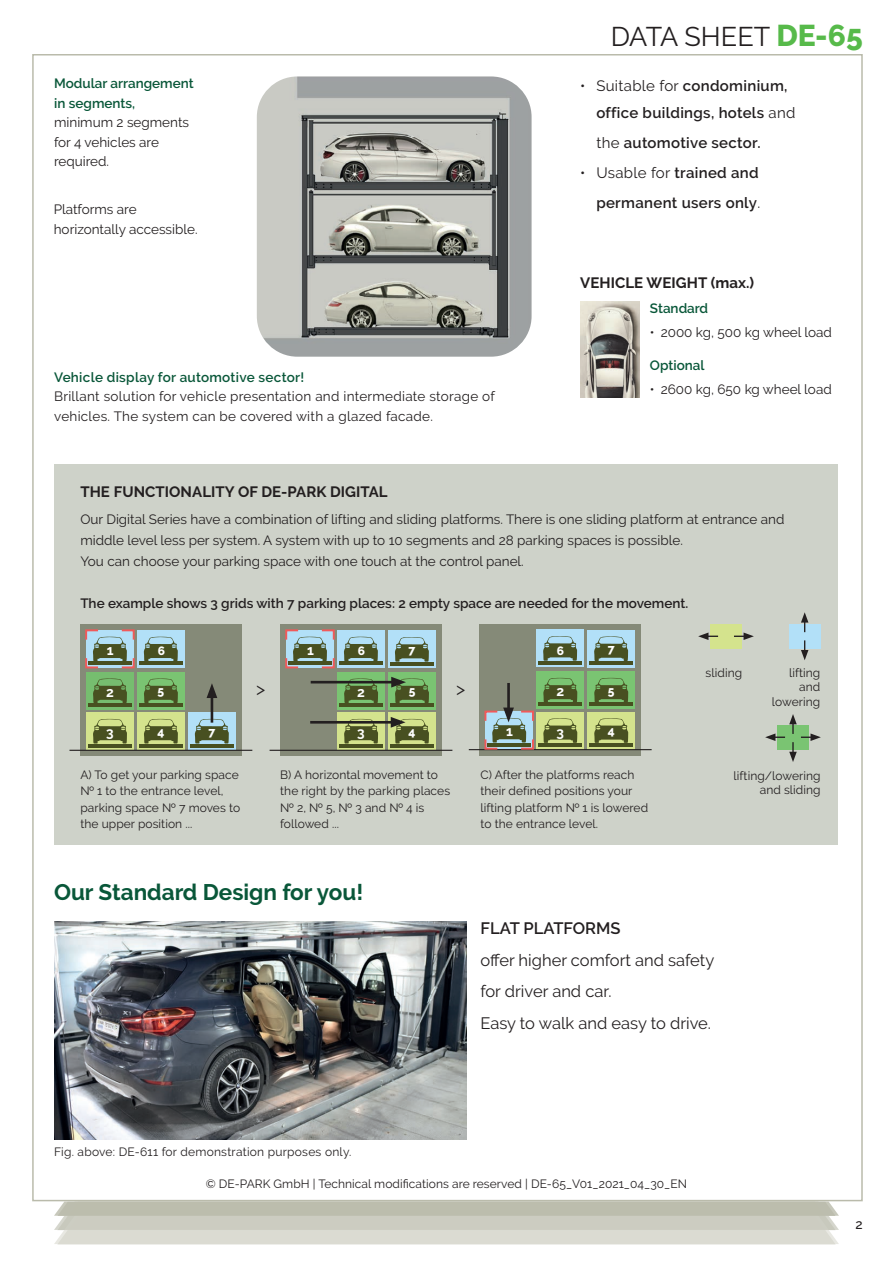
<style>
.page{position:relative;width:893px;height:1263px;background:#fff}
.page>*{position:absolute;margin:0;border:0;box-sizing:border-box;transform-origin:0 0}
.t1{font:27px "Raleway";color:#231f20}
.t2{font:700 22.5px "Raleway";color:#095739}
.t3{font:18px "Raleway";color:#231f20}
.t4{font:16.5px/31.5px "Raleway";color:#231f20}
.t5{font:600 16.5px "Raleway";color:#231f20}
.t6{font:600 15px/27px "Raleway";letter-spacing:.02em;color:#231f20}
.t7{font:700 15px "Raleway";letter-spacing:.005em;color:#231f20}
.t8{font:700 13.8px "Raleway";color:#fff}
.t9{font:13.5px/19.5px "Raleway";color:#231f20}
.t10{font:13.5px/19.5px "Raleway";letter-spacing:.02em;color:#231f20}
.t11{font:600 13.5px "Raleway";color:#231f20}
.t12{font:600 13.5px/19.5px "Raleway";color:#095739}
.t13{font:600 13.5px "Raleway";letter-spacing:.02em;color:#095739}
.t14{font:700 13.5px "Raleway";color:#fff}
.t15{font:500 13.5px "Raleway";color:#231f20}
.t16{font:12px/16.5px "Raleway";letter-spacing:.005em;color:#231f20}
.t17{font:800 12px "Raleway";color:#fff}
.s1{font-weight:800;font-size:30px;color:#57ba4a}
.s2{font-weight:400}
</style>
<div class="page">
<div style="left:54px;top:465px;width:784px;height:380px;background:#ced2c9"></div>
<div style="left:789px;top:624px;width:31px;height:25px;background:#b2e0f8"></div>
<svg style="left:801px;top:640px;width:7px;height:20px"></svg>
<svg style="left:801px;top:612px;width:7px;height:20px"></svg>
<div style="left:710px;top:624px;width:32px;height:25px;background:#d4e38d"></div>
<svg style="left:698px;top:632px;width:20px;height:8px"></svg>
<svg style="left:734px;top:632px;width:20px;height:8px"></svg>
<div style="left:80px;top:624px;width:162px;height:132px;background:#858a78"></div>
<div style="left:86px;top:672px;width:48px;height:37px;background:#76bd6f"></div>
<hr style="left:88px;top:703px;width:44px;height:4px;background:#485021">
<svg style="left:93px;top:678px;width:34px;height:25px"></svg>
<div style="left:137px;top:672px;width:48px;height:37px;background:#7ac472"></div>
<hr style="left:139px;top:703px;width:43px;height:4px;background:#485021">
<svg style="left:144px;top:678px;width:34px;height:25px"></svg>
<div style="left:86px;top:713px;width:48px;height:37px;background:#d4e38d"></div>
<svg style="left:88px;top:743px;width:44px;height:4px"></svg>
<svg style="left:93px;top:719px;width:34px;height:24px"></svg>
<div style="left:137px;top:713px;width:48px;height:37px;background:#d4e38d"></div>
<svg style="left:139px;top:743px;width:43px;height:4px"></svg>
<svg style="left:144px;top:719px;width:34px;height:24px"></svg>
<div style="left:188px;top:713px;width:48px;height:37px;background:#b2e0f8"></div>
<svg style="left:190px;top:743px;width:43px;height:4px"></svg>
<svg style="left:195px;top:719px;width:34px;height:24px"></svg>
<hr style="left:211px;top:693px;width:2px;height:30px;background:#231f20">
<svg style="left:207px;top:683px;width:10px;height:15px"></svg>
<hr style="left:69px;top:750px;width:183px;height:1px;background:#231f20">
<svg style="left:85px;top:629px;width:50px;height:40px;background:#909f9a"></svg>
<div style="left:137px;top:630px;width:48px;height:37px;background:#b2e0f8"></div>
<hr style="left:139px;top:661px;width:43px;height:4px;background:#485021">
<svg style="left:144px;top:637px;width:34px;height:24px"></svg>
<div style="left:280px;top:624px;width:162px;height:132px;background:#858a78"></div>
<div style="left:337px;top:672px;width:48px;height:37px;background:#7ac472"></div>
<hr style="left:340px;top:703px;width:43px;height:4px;background:#485021">
<svg style="left:344px;top:678px;width:34px;height:25px"></svg>
<div style="left:388px;top:672px;width:48px;height:37px;background:#7ac472"></div>
<hr style="left:390px;top:703px;width:44px;height:4px;background:#485021">
<div style="left:337px;top:713px;width:48px;height:37px;background:#d4e38d"></div>
<svg style="left:340px;top:743px;width:43px;height:4px"></svg>
<svg style="left:344px;top:719px;width:34px;height:24px"></svg>
<div style="left:388px;top:713px;width:48px;height:37px;background:#d4e38d"></div>
<svg style="left:390px;top:743px;width:44px;height:4px"></svg>
<div style="left:388px;top:631px;width:48px;height:37px;background:#b2e0f8"></div>
<hr style="left:390px;top:662px;width:43px;height:4px;background:#485021">
<svg style="left:395px;top:637px;width:34px;height:25px"></svg>
<hr style="left:270px;top:750px;width:182px;height:1px;background:#231f20">
<svg style="left:285px;top:629px;width:50px;height:40px;background:#909f9a"></svg>
<div style="left:337px;top:630px;width:48px;height:37px;background:#b2e0f8"></div>
<hr style="left:339px;top:661px;width:43px;height:4px;background:#485021">
<svg style="left:344px;top:637px;width:34px;height:24px"></svg>
<hr style="left:310px;top:721px;width:86px;height:3px;background:#231f20">
<svg style="left:391px;top:717px;width:38px;height:26px"></svg>
<hr style="left:311px;top:681px;width:85px;height:2px;background:#231f20">
<svg style="left:391px;top:677px;width:38px;height:26px"></svg>
<div style="left:480px;top:624px;width:161px;height:131px;background:#858a78"></div>
<div style="left:537px;top:671px;width:47px;height:38px;background:#7ac472"></div>
<hr style="left:539px;top:702px;width:43px;height:4px;background:#485021">
<svg style="left:543px;top:678px;width:34px;height:24px"></svg>
<div style="left:587px;top:671px;width:48px;height:38px;background:#7ac472"></div>
<hr style="left:590px;top:702px;width:43px;height:4px;background:#485021">
<svg style="left:594px;top:678px;width:34px;height:24px"></svg>
<div style="left:537px;top:712px;width:47px;height:37px;background:#d4e38d"></div>
<hr style="left:539px;top:743px;width:43px;height:4px;background:#485021">
<svg style="left:543px;top:718px;width:34px;height:25px"></svg>
<div style="left:587px;top:712px;width:48px;height:37px;background:#d4e38d"></div>
<hr style="left:590px;top:743px;width:43px;height:4px;background:#485021">
<svg style="left:594px;top:718px;width:34px;height:25px"></svg>
<div style="left:587px;top:630px;width:48px;height:37px;background:#b2e0f8"></div>
<hr style="left:590px;top:661px;width:43px;height:4px;background:#485021">
<svg style="left:594px;top:636px;width:34px;height:25px"></svg>
<hr style="left:469px;top:749px;width:183px;height:1px;background:#231f20">
<div style="left:536px;top:630px;width:48px;height:37px;background:#b2e0f8"></div>
<hr style="left:539px;top:661px;width:43px;height:4px;background:#485021">
<svg style="left:543px;top:636px;width:34px;height:25px"></svg>
<hr style="left:507px;top:683px;width:3px;height:29px;background:#231f20">
<svg style="left:483px;top:707px;width:52px;height:44px;background:#88948e"></svg>
<svg style="left:765px;top:714px;width:56px;height:48px"></svg>
<img style="left:54px;top:921px;width:413px;height:218px">
<svg style="left:54px;top:1201px;width:806px;height:43px;background:#cdcec2"></svg>
<img style="left:581px;top:301px;width:58px;height:96px">
<img style="left:257px;top:76px;width:275px;height:281px">
<p class="t12" style="left:54px;top:74px;width:141px">Modular arrangement in segments,</p>
<p class="t9" style="left:54px;top:113px;width:136px">minimum 2 segments for 4 vehicles are required.</p>
<p class="t9" style="left:54px;top:200px;width:145px">Platforms are horizontally accessible.</p>
<p class="t13" style="left:54px;top:369px;width:252px">Vehicle display for automotive sector!</p>
<p class="t10" style="left:54px;top:387px;width:442px">Brillant solution for vehicle presentation and intermediate storage of vehicles. The system can be covered with a glazed facade.</p>
<p class="t7" style="left:80px;top:483px;width:309px">THE FUNCTIONALITY OF DE-PARK DIGITAL</p>
<h1 class="t1" style="left:611px;top:21px;width:254px">DATA SHEET <span class="s1">DE-65</span></h1>
<p class="t6" style="left:596px;top:72px;width:201px;text-indent:-16px"><span class="s2">• Suitable for</span> condominium, office buildings, hotels <span class="s2">and</span></p>
<p class="t6" style="left:596px;top:129px;width:166px"><span class="s2">the</span> automotive sector.</p>
<p class="t6" style="left:580px;top:157px;width:182px;line-height:30px;text-align:right"><span class="s2">• Usable for</span> trained and permanent users only<span class="s2">.</span></p>
<p class="t7" style="left:580px;top:274px;width:176px">VEHICLE WEIGHT (max.)</p>
<p class="t12" style="left:650px;top:299px;width:60px">Standard</p>
<p class="t9" style="left:650px;top:323px;width:184px">• 2000 kg, 500 kg wheel load</p>
<p class="t12" style="left:650px;top:356px;width:56px">Optional</p>
<p class="t9" style="left:650px;top:380px;width:183px">• 2600 kg, 650 kg wheel load</p>
<p class="t9" style="left:80px;top:509px;width:706px;line-height:21px">Our Digital Series have a combination of lifting and sliding platforms. There is one sliding platform at entrance and middle level less per system. A system with up to 10 segments and 28 parking spaces is possible.<br>You can choose your parking space with one touch at the control panel.</p>
<p class="t11" style="left:80px;top:596px;width:609px">The example shows 3 grids with 7 parking places: 2 empty space are needed for the movement.</p>
<p class="t8" style="left:107px;top:642px;width:8px">1</p>
<p class="t17" style="left:158px;top:644px;width:9px">6</p>
<p class="t8" style="left:307px;top:642px;width:8px">1</p>
<p class="t17" style="left:358px;top:644px;width:9px">6</p>
<p class="t17" style="left:409px;top:643px;width:8px">7</p>
<p class="t17" style="left:557px;top:643px;width:9px">6</p>
<p class="t17" style="left:608px;top:642px;width:8px">7</p>
<p class="t8" style="left:106px;top:684px;width:9px">2</p>
<p class="t17" style="left:158px;top:684px;width:8px">5</p>
<h3 class="t3" style="left:256px;top:679px;width:11px">&gt;</h3>
<h3 class="t3" style="left:456px;top:679px;width:11px">&gt;</h3>
<p class="t14" style="left:106px;top:725px;width:9px">3</p>
<p class="t17" style="left:157px;top:725px;width:8px">4</p>
<p class="t17" style="left:208px;top:725px;width:8px">7</p>
<p class="t8" style="left:357px;top:684px;width:9px">2</p>
<p class="t17" style="left:409px;top:684px;width:8px">5</p>
<p class="t14" style="left:357px;top:725px;width:9px">3</p>
<p class="t17" style="left:409px;top:725px;width:8px">4</p>
<p class="t8" style="left:506px;top:723px;width:8px">1</p>
<p class="t8" style="left:556px;top:683px;width:9px">2</p>
<p class="t17" style="left:608px;top:684px;width:8px">5</p>
<p class="t14" style="left:556px;top:724px;width:9px">3</p>
<p class="t17" style="left:608px;top:724px;width:8px">4</p>
<p class="t16" style="left:80px;top:766px;width:161px">A) To get your parking space № 1 to the entrance level, parking space № 7 moves to the upper position ...</p>
<p class="t16" style="left:280px;top:766px;width:171px">B) A horizontal movement to the right by the parking places № 2, № 5, № 3 and № 4 is followed ...</p>
<p class="t16" style="left:480px;top:766px;width:169px">C) After the platforms reach their defined positions your lifting platform № 1 is lowered to the entrance level.</p>
<h2 class="t2" style="left:54px;top:879px;width:311px">Our Standard Design for you!</h2>
<p class="t16" style="left:706px;top:664px;width:38px">sliding</p>
<p class="t16" style="left:772px;top:666px;width:50px;line-height:14.4px;text-align:right">lifting and lowering</p>
<p class="t16" style="left:734px;top:768px;width:89px;line-height:14.4px;text-align:right">lifting/lowering and sliding</p>
<p class="t16" style="left:54px;top:1143px;width:299px">Fig. above: DE-611 for demonstration purposes only.</p>
<h3 class="t5" style="left:480px;top:919px;width:142px">FLAT PLATFORMS</h3>
<h3 class="t4" style="left:480px;top:944px;width:235px">offer higher comfort and safety for driver and car.<br>Easy to walk and easy to drive.</h3>
<p class="t16" style="left:206px;top:1175px;width:483px">© DE-PARK GmbH | Technical modifications are reserved | DE-65_V01_2021_04_30_EN</p>
<p class="t15" style="left:855px;top:1216px;width:9px">2</p>
</div>
